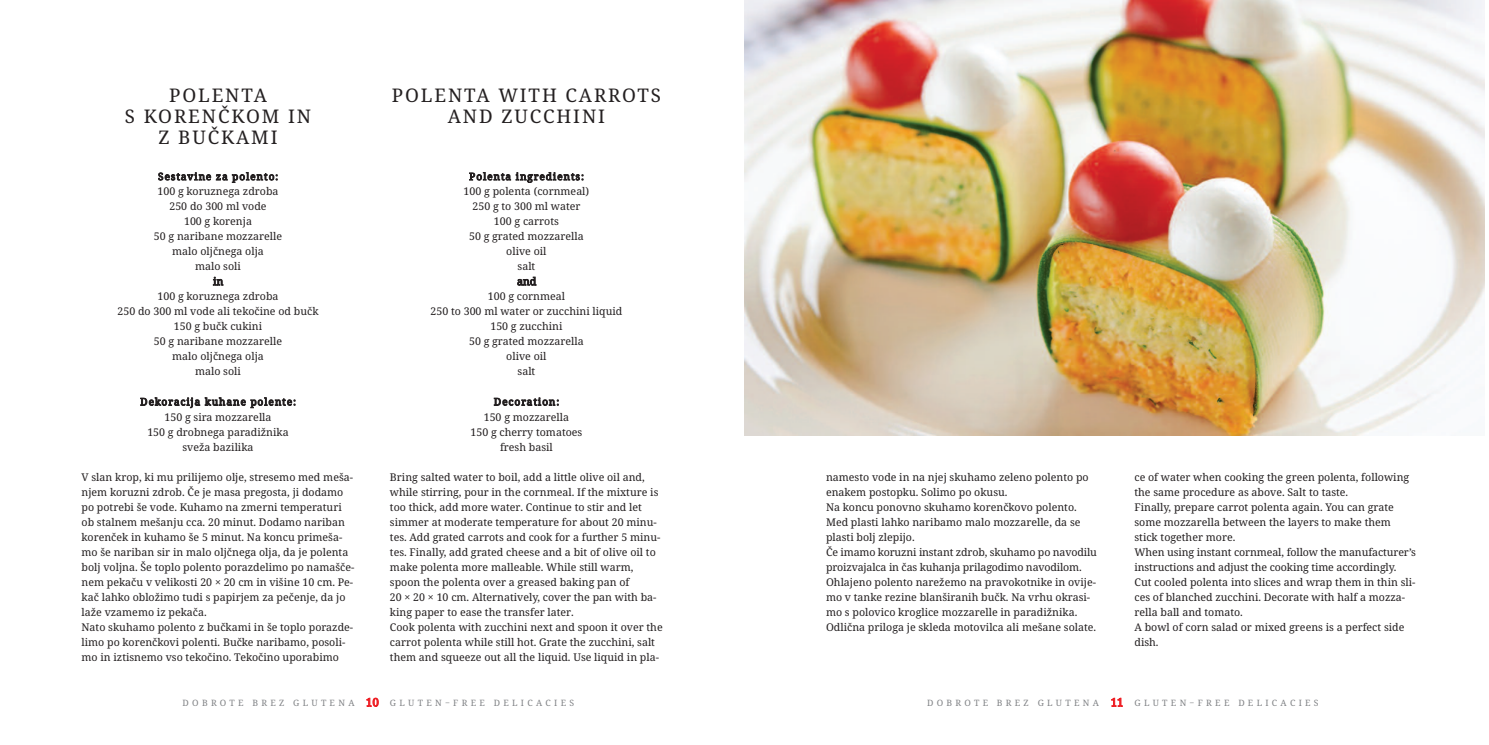
<style>
.page{position:relative;width:1489px;height:745px;background:#fff}
.page>*{position:absolute;margin:0;border:0;box-sizing:border-box;transform-origin:0 0}
.t1{font:18.75px/21.2px "Noto Serif";letter-spacing:.1em;color:#231f20;text-align:center}
.t2{font:10.62px/15px "Noto Serif";color:#231f20}
.t3{font:10px "Noto Serif";letter-spacing:.1em;color:#231f20}
.t4{font:8.75px "Noto Serif";letter-spacing:.375em;color:#808285}
.s1{font-size:11.25px;color:#ee1d23}
</style>
<div class="page">
<img style="left:744px;top:0;width:739px;height:435px">
<h1 class="t1" style="left:125px;top:84px;width:188px">POLENTA<br>S KORENČKOM IN<br>Z BUČKAMI</h1>
<h1 class="t1" style="left:392px;top:84px;width:270px">POLENTA WITH CARROTS<br>AND ZUCCHINI</h1>
<p class="t3" style="left:158px;top:171px;width:122px">Se sta vi ne za po len to:</p>
<p class="t2" style="left:117px;top:184px;width:202px;text-align:center">100 g koruznega zdroba<br>250 do 300 ml vode<br>100 g korenja<br>50 g naribane mozzarelle<br>malo oljčnega olja<br>malo soli<br>in<br>100 g koruznega zdroba<br>250 do 300 ml vode ali tekočine od bučk<br>150 g bučk cukini<br>50 g naribane mozzarelle<br>malo oljčnega olja<br>malo soli</p>
<p class="t3" style="left:140px;top:396px;width:157px">De ko ra ci ja ku ha ne po len te:</p>
<p class="t2" style="left:147px;top:409px;width:143px;text-align:center">150 g sira mozzarella<br>150 g drobnega paradižnika sveža bazilika</p>
<p class="t3" style="left:469px;top:171px;width:116px">Po len ta in gre dients:</p>
<p class="t2" style="left:430px;top:184px;width:193px;text-align:center">100 g polenta (cornmeal)<br>250 g to 300 ml water<br>100 g carrots<br>50 g grated mozzarella<br>olive oil<br>salt<br>and<br>100 g cornmeal<br>250 to 300 ml water or zucchini liquid<br>150 g zucchini<br>50 g grated mozzarella<br>olive oil<br>salt</p>
<p class="t3" style="left:494px;top:396px;width:67px">De co ra tion:</p>
<p class="t2" style="left:470px;top:409px;width:113px;text-align:center">150 g mozzarella<br>150 g cherry tomatoes fresh basil</p>
<p class="t2" style="left:390px;top:469px;width:274px">Bring salted water to boil, add a little olive oil and, while stirring, pour in the cornmeal. If the mixture is too thick, add more water. Continue to stir and let simmer at moderate temperature for about 20 minu&shy;tes. Add grated carrots and cook for a further 5 minu&shy;tes. Finally, add grated cheese and a bit of olive oil to make polenta more malleable. While still warm, spoon the polenta over a greased baking pan of<br>20 × 20 × 10 cm. Alternatively, cover the pan with ba&shy;king paper to ease the transfer later.<br>Cook polenta with zucchini next and spoon it over the carrot polenta while still hot. Grate the zucchini, salt them and squeeze out all the liquid. Use liquid in pla-</p>
<p class="t2" style="left:1134px;top:469px;width:283px">ce of water when cooking the green polenta, following the same procedure as above. Salt to taste.<br>Finally, prepare carrot polenta again. You can grate some mozzarella between the layers to make them stick together more.<br>When using instant cornmeal, follow the manufacturer’s instructions and adjust the cooking time accordingly.<br>Cut cooled polenta into slices and wrap them in thin sli&shy;ces of blanched zucchini. Decorate with half a mozza&shy;rella ball and tomato.<br>A bowl of corn salad or mixed greens is a perfect side dish.</p>
<p class="t2" style="left:81px;top:469px;width:274px">V slan krop, ki mu prilijemo olje, stresemo med meša&shy;njem koruzni zdrob. Če je masa pregosta, ji dodamo po potrebi še vode. Kuhamo na zmerni temperaturi ob stalnem mešanju cca. 20 minut. Dodamo nariban korenček in kuhamo še 5 minut. Na koncu primeša&shy;mo še nariban sir in malo oljčnega olja, da je polenta bolj voljna. Še toplo polento porazdelimo po namašče&shy;nem pekaču v velikosti 20 × 20 cm in višine 10 cm. Pe&shy;kač lahko obložimo tudi s papirjem za pečenje, da jo laže vzamemo iz pekača.<br>Nato skuhamo polento z bučkami in še toplo porazde&shy;limo po korenčkovi polenti. Bučke naribamo, posoli&shy;mo in iztisnemo vso tekočino. Tekočino uporabimo</p>
<p class="t2" style="left:826px;top:469px;width:272px">namesto vode in na njej skuhamo zeleno polento po enakem postopku. Solimo po okusu.<br>Na koncu ponovno skuhamo korenčkovo polento.<br>Med plasti lahko naribamo malo mozzarelle, da se plasti bolj zlepijo.<br>Če imamo koruzni instant zdrob, skuhamo po navodilu proizvajalca in čas kuhanja prilagodimo navodilom.<br>Ohlajeno polento narežemo na pravokotnike in ovije&shy;mo v tanke rezine blanširanih bučk. Na vrhu okrasi&shy;mo s polovico kroglice mozzarelle in paradižnika.<br>Odlična priloga je skleda motovilca ali mešane solate.</p>
<p class="t4" style="left:183px;top:697px;width:393px">DOBROTE BREZ GLUTENA <span class="s1">10</span> GLUTEN−FREE DELICACIES</p>
<p class="t4" style="left:927px;top:697px;width:393px">DOBROTE BREZ GLUTENA <span class="s1">11</span> GLUTEN−FREE DELICACIES</p>
</div>
